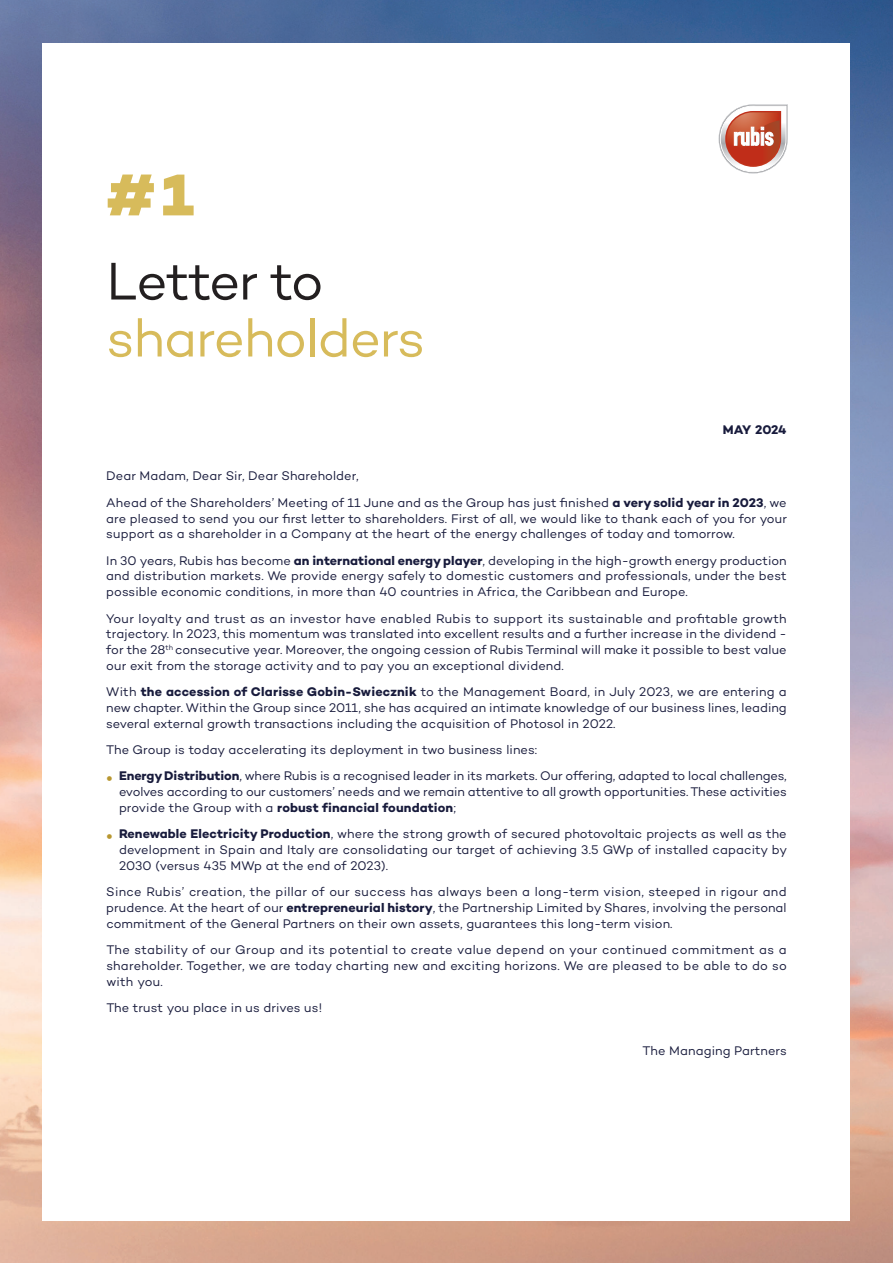
<style>
.page{position:relative;width:893px;height:1263px;background:#fff}
.page>*{position:absolute;margin:0;border:0;box-sizing:border-box;transform-origin:0 0}
.t1{font:800 60px "Campton";color:#d7bb5b}
.t2{font:53.85px "Campton";letter-spacing:-.02em;color:#d7bb5b}
.t3{font:53.85px "Campton";letter-spacing:-.025em;color:#231f20}
.t4{font:12.75px/15.8px "Campton";letter-spacing:.01em;color:#181b3c;text-align:justify}
.t5{font:700 12.75px "Campton";letter-spacing:-.015em;color:#181b3c}
.s1{font-weight:700}
</style>
<div class="page">
<img style="left:0;top:0;width:893px;height:1263px">
<div style="left:43px;top:43px;width:807px;height:1177px;background:#fff"></div>
<svg style="left:720px;top:106px;width:66px;height:66px"></svg>
<div style="left:720px;top:106px;width:66px;height:66px;border:1px solid #fff;border-radius:33px"></div>
<svg style="left:725px;top:111px;width:56px;height:56px"></svg>
<h1 class="t1" style="left:106px;top:173px;width:89px">#1</h1>
<h2 class="t3" style="left:106px;top:261px;width:219px">Letter to</h2>
<h2 class="t2" style="left:106px;top:318px;width:320px">shareholders</h2>
<p class="t5" style="left:723px;top:425px;width:65px">MAY 2024</p>
<p class="t4" style="left:106px;top:464px;width:682px;line-height:26.4px">Dear Madam, Dear Sir, Dear Shareholder,<br>Ahead of the Shareholders’ Meeting of 11 June and as the Group has just finished <span class="s1">a very solid year in 2023</span>, we</p>
<p class="t4" style="left:106px;top:512px;width:682px">are pleased to send you our first letter to shareholders. First of all, we would like to thank each of you for your support as a shareholder in a Company at the heart of the energy challenges of today and tomorrow.</p>
<p class="t4" style="left:106px;top:554px;width:682px">In 30 years, Rubis has become <span class="s1">an international energy player</span>, developing in the high-growth energy production and distribution markets. We provide energy safely to domestic customers and professionals, under the best possible economic conditions, in more than 40 countries in Africa, the Caribbean and Europe.</p>
<p class="t4" style="left:106px;top:612px;width:682px">Your loyalty and trust as an investor have enabled Rubis to support its sustainable and profitable growth trajectory. In 2023, this momentum was translated into excellent results and a further increase in the dividend - for the 28<sup>th</sup> consecutive year. Moreover, the ongoing cession of Rubis Terminal will make it possible to best value our exit from the storage activity and to pay you an exceptional dividend.</p>
<p class="t4" style="left:106px;top:685px;width:682px">With <span class="s1">the accession of Clarisse Gobin-Swiecznik</span> to the Management Board, in July 2023, we are entering a new chapter. Within the Group since 2011, she has acquired an intimate knowledge of our business lines, leading several external growth transactions including the acquisition of Photosol in 2022.</p>
<p class="t4" style="left:119px;top:738px;width:669px;line-height:26.4px;text-indent:-13px">The Group is today accelerating its deployment in two business lines:<br><span class="s1">Energy Distribution</span>, where Rubis is a recognised leader in its markets. Our offering, adapted to local challenges,</p>
<p class="t4" style="left:119px;top:785px;width:669px">evolves according to our customers’ needs and we remain attentive to all growth opportunities. These activities provide the Group with a <span class="s1">robust financial foundation</span>;</p>
<p class="t4" style="left:119px;top:827px;width:670px"><span class="s1">Renewable Electricity Production</span>, where the strong growth of secured photovoltaic projects as well as the development in Spain and Italy are consolidating our target of achieving 3.5 GWp of installed capacity by 2030 (versus 435 MWp at the end of 2023).</p>
<p class="t4" style="left:106px;top:885px;width:682px">Since Rubis’ creation, the pillar of our success has always been a long-term vision, steeped in rigour and prudence. At the heart of our <span class="s1">entrepreneurial history</span>, the Partnership Limited by Shares, involving the personal commitment of the General Partners on their own assets, guarantees this long-term vision.</p>
<p class="t4" style="left:106px;top:943px;width:682px">The stability of our Group and its potential to create value depend on your continued commitment as a shareholder. Together, we are today charting new and exciting horizons. We are pleased to be able to do so with you.</p>
<p class="t4" style="left:106px;top:1001px;width:217px">The trust you place in us drives us!</p>
<p class="t4" style="left:643px;top:1044px;width:146px">The Managing Partners</p>
</div>
